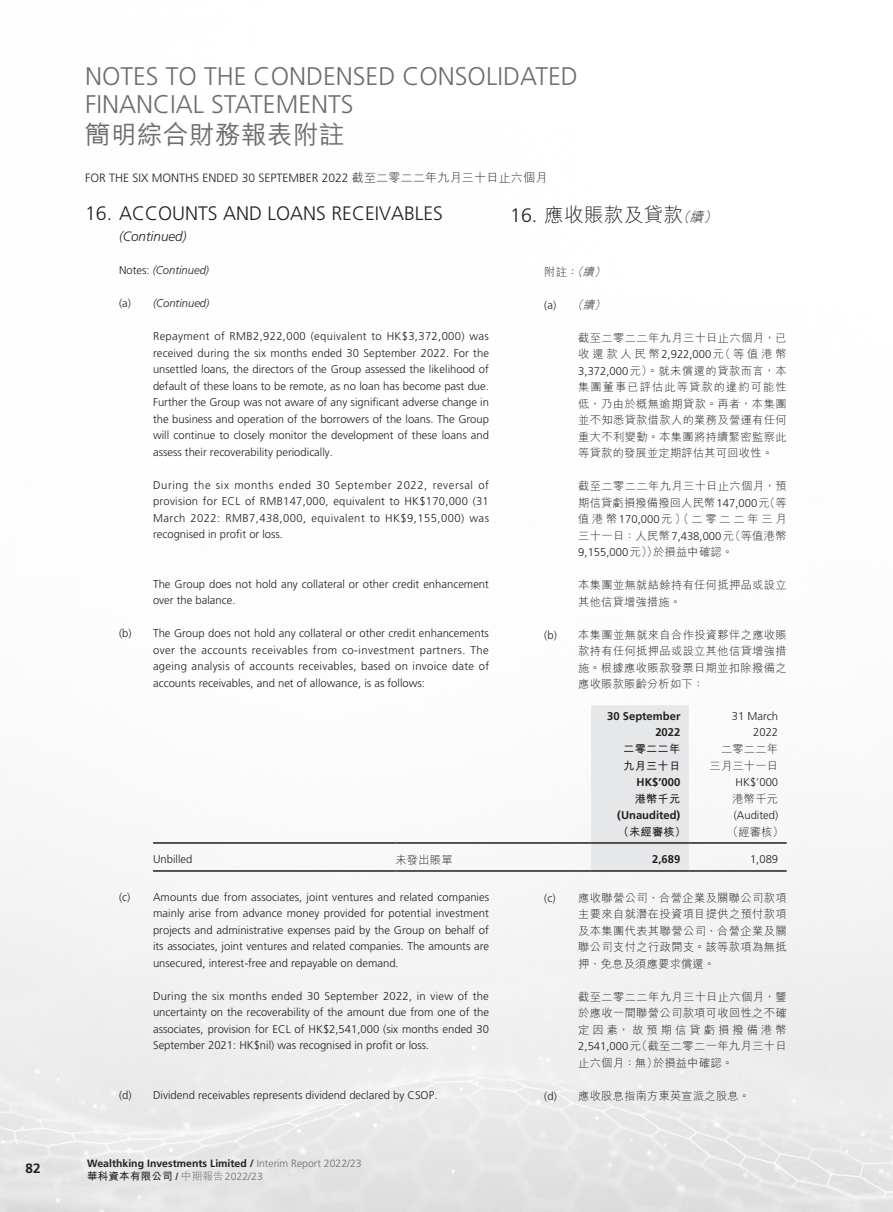
<style>
.page{position:relative;width:893px;height:1212px;background:#fff}
.page>*{position:absolute;margin:0;border:0;box-sizing:border-box;transform-origin:0 0}
.t1{font:300 25.5px/28.5px "Frutiger LT Std";color:#6c6d70}
.t2{font:500 25.5px "M Hei HK";letter-spacing:.02em;color:#6c6d70}
._01_H1_E{font:300 19.5px "Frutiger LT Std";color:#231f20}
._001_H1_C{font:300 19.5px "M Hei HK";letter-spacing:.02em;color:#231f20}
._01_H1_E-2{font:italic 300 13.5px "Frutiger LT Std";color:#231f20}
.t3{font:700 13.5px "Frutiger LT Std";color:#231f20}
.t4{font:300 12px "Frutiger LT Std";color:#231f20}
._06_Notes_E{font:300 11.25px/16.5px "Frutiger LT Std";color:#231f20;text-align:justify}
._006_Notes_C{font:300 11.25px/16.5px "M Hei HK";letter-spacing:.03em;color:#231f20;text-align:justify}
._51_N_Table_txt{font:300 11.25px "Frutiger LT Std";color:#231f20}
._51_N_Table_txt-2{font:700 11.25px "Frutiger LT Std";color:#231f20}
._06_Notes_E-2{font:italic 300 11.25px "Frutiger LT Std";color:#231f20}
._51_N_Table_txt-3{font:300 11.25px "M Hei HK";letter-spacing:.02em;color:#231f20}
._51_N_Table_txt-4{font:700 11.25px "M Hei HK";letter-spacing:.02em;color:#231f20}
._006_Notes_C-2{font:300 11.25px "Frutiger LT Std";color:#231f20}
.t5{font:700 10.5px "Frutiger LT Std";color:#231f20}
.t6{font:700 10.5px "M Hei HK";letter-spacing:.02em;color:#231f20}
.s1{font-family:"M Hei HK"}
.s2{font-style:normal}
.s3{font-family:"Frutiger LT Std"}
.s4{font-style:italic;font-size:13.5px}
.s5{font-style:italic}
.s6{font-family:"M Hei HK";font-style:italic}
.s7{font-weight:300;color:#6c6d70}
.s8{font-family:"Frutiger LT Std";font-stretch:condensed}
.s9{font-family:"Frutiger LT Std";font-weight:300;color:#6c6d70}
</style>
<div class="page">
<div style="left:591px;top:705px;width:98px;height:165px;background:#e6e7e9"></div>
<hr style="left:153px;top:842px;width:242px;height:2px;background:#231f20">
<hr style="left:395px;top:842px;width:196px;height:2px;background:#231f20">
<hr style="left:591px;top:842px;width:98px;height:2px;background:#231f20">
<hr style="left:689px;top:842px;width:98px;height:2px;background:#231f20">
<hr style="left:153px;top:870px;width:242px;height:2px;background:#231f20">
<hr style="left:395px;top:870px;width:196px;height:2px;background:#231f20">
<hr style="left:591px;top:870px;width:98px;height:2px;background:#231f20">
<hr style="left:689px;top:870px;width:98px;height:2px;background:#231f20">
<h1 class="t1" style="left:85px;top:62px;width:494px">NOTES TO THE CONDENSED CONSOLIDATED<br>FINANCIAL STATEMENTS</h1>
<h1 class="t2" style="left:85px;top:116px;width:261px">簡明綜合財務報表附註</h1>
<p class="t4" style="left:85px;top:171px;width:464px">FOR THE SIX MONTHS ENDED 30 SEPTEMBER 2022 <span class="s1">截至二零二二年九月三十日止六個月</span></p>
<p class="_01_H1_E" style="left:85px;top:203px;width:360px">16. ACCOUNTS AND LOANS RECEIVABLES</p>
<p class="_01_H1_E-2" style="left:119px;top:229px;width:69px">(Continued)</p>
<p class="_06_Notes_E-2" style="left:119px;top:264px;width:92px"><span class="s2">Notes:</span> (Continued)</p>
<p class="_06_Notes_E-2" style="left:119px;top:297px;width:92px"><span class="s2">(a)</span> (Continued)</p>
<p class="_06_Notes_E" style="left:153px;top:328px;width:338px">Repayment of RMB2,922,000 (equivalent to HK$3,372,000) was received during the six months ended 30 September 2022. For the unsettled loans, the directors of the Group assessed the likelihood of default of these loans to be remote, as no loan has become past due.<br>Further the Group was not aware of any significant adverse change in the business and operation of the borrowers of the loans. The Group will continue to closely monitor the development of these loans and assess their recoverability periodically.</p>
<p class="_06_Notes_E" style="left:153px;top:477px;width:337px">During the six months ended 30 September 2022, reversal of provision for ECL of RMB147,000, equivalent to HK$170,000 (31<br>March 2022: RMB7,438,000, equivalent to HK$9,155,000) was recognised in profit or loss.</p>
<p class="_06_Notes_E" style="left:153px;top:576px;width:337px">The Group does not hold any collateral or other credit enhancement over the balance.</p>
<p class="_06_Notes_E" style="left:153px;top:625px;width:338px;text-indent:-34px">(b) The Group does not hold any collateral or other credit enhancements over the accounts receivables from co-investment partners. The ageing analysis of accounts receivables, based on invoice date of accounts receivables, and net of allowance, is as follows:</p>
<p class="_001_H1_C" style="left:510px;top:204px;width:211px"><span class="s3">16.</span> 應收賬款及貸款<span class="s4">（續）</span></p>
<p class="_006_Notes_C" style="left:544px;top:263px;width:65px">附註：<span class="s5">（續）</span></p>
<p class="_006_Notes_C-2" style="left:544px;top:298px;width:65px">(a) <span class="s6">（續）</span></p>
<p class="_006_Notes_C" style="left:578px;top:329px;width:210px">截至二零二二年九月三十日止六個月，已收還款人民幣<span class="s3">2,922,000</span>元（等值港幣<span class="s3">3,372,000</span>元）。就未償還的貸款而言，本集團董事已評估此等貸款的違約可能性低，乃由於概無逾期貸款。再者，本集團並不知悉貸款借款人的業務及營運有任何重大不利變動。本集團將持續緊密監察此等貸款的發展並定期評估其可回收性。</p>
<p class="_006_Notes_C" style="left:578px;top:477px;width:210px">截至二零二二年九月三十日止六個月，預期信貸虧損撥備撥回人民幣<span class="s3">147,000</span>元（等值港幣<span class="s3">170,000</span>元）（二零二二年三月三十一日：人民幣<span class="s3">7,438,000</span>元（等值港幣<span class="s3">9,155,000</span>元））於損益中確認。</p>
<p class="_006_Notes_C" style="left:578px;top:576px;width:210px">本集團並無就結餘持有任何抵押品或設立其他信貸增強措施。</p>
<p class="_006_Notes_C" style="left:578px;top:626px;width:210px;text-indent:-34px"><span class="s3">(b)</span> 本集團並無就來自合作投資夥伴之應收賬款持有任何抵押品或設立其他信貸增強措施。根據應收賬款發票日期並扣除撥備之應收賬款賬齡分析如下：</p>
<p class="_51_N_Table_txt-2" style="left:607px;top:709px;width:75px">30 September</p>
<p class="_51_N_Table_txt" style="left:732px;top:710px;width:48px">31 March</p>
<p class="_51_N_Table_txt-2" style="left:655px;top:726px;width:27px">2022</p>
<p class="_51_N_Table_txt" style="left:753px;top:726px;width:27px">2022</p>
<p class="_51_N_Table_txt-4" style="left:623px;top:741px;width:59px">二零二二年</p>
<p class="_51_N_Table_txt-4" style="left:623px;top:757px;width:59px">九月三十日</p>
<p class="_51_N_Table_txt-3" style="left:721px;top:743px;width:59px">二零二二年</p>
<p class="_51_N_Table_txt-3" style="left:709px;top:760px;width:70px">三月三十一日</p>
<p class="_51_N_Table_txt-2" style="left:637px;top:775px;width:45px">HK$’000</p>
<p class="_51_N_Table_txt" style="left:736px;top:776px;width:44px">HK$’000</p>
<p class="_51_N_Table_txt-4" style="left:635px;top:790px;width:47px">港幣千元</p>
<p class="_51_N_Table_txt-3" style="left:732px;top:793px;width:47px">港幣千元</p>
<p class="_51_N_Table_txt-2" style="left:617px;top:808px;width:65px">(Unaudited)</p>
<p class="_51_N_Table_txt" style="left:734px;top:809px;width:46px">(Audited)</p>
<p class="_51_N_Table_txt-4" style="left:618px;top:823px;width:70px">（未經審核）</p>
<p class="_51_N_Table_txt-3" style="left:727px;top:826px;width:58px">（經審核）</p>
<p class="_51_N_Table_txt" style="left:153px;top:853px;width:41px">Unbilled</p>
<p class="_51_N_Table_txt-3" style="left:395px;top:854px;width:59px">未發出賬單</p>
<p class="_51_N_Table_txt-2" style="left:652px;top:853px;width:30px">2,689</p>
<p class="_51_N_Table_txt" style="left:750px;top:853px;width:30px">1,089</p>
<p class="_06_Notes_E" style="left:153px;top:889px;width:338px;text-indent:-34px">(c) Amounts due from associates, joint ventures and related companies mainly arise from advance money provided for potential investment projects and administrative expenses paid by the Group on behalf of its associates, joint ventures and related companies. The amounts are unsecured, interest-free and repayable on demand.</p>
<p class="_06_Notes_E" style="left:153px;top:988px;width:337px">During the six months ended 30 September 2022, in view of the uncertainty on the recoverability of the amount due from one of the associates, provision for ECL of HK$2,541,000 (six months ended 30<br>September 2021: HK$nil) was recognised in profit or loss.</p>
<p class="_06_Notes_E" style="left:119px;top:1087px;width:320px">(d) Dividend receivables represents dividend declared by CSOP.</p>
<p class="_006_Notes_C" style="left:578px;top:889px;width:210px;text-indent:-34px"><span class="s3">(c)</span> 應收聯營公司、合營企業及關聯公司款項主要來自就潛在投資項目提供之預付款項及本集團代表其聯營公司、合營企業及關聯公司支付之行政開支。該等款項為無抵押、免息及須應要求償還。</p>
<p class="_006_Notes_C" style="left:578px;top:988px;width:210px">截至二零二二年九月三十日止六個月，鑒於應收一間聯營公司款項可收回性之不確定因素，故預期信貸虧損撥備港幣<span class="s3">2,541,000</span>元（截至二零二一年九月三十日止六個月：無）於損益中確認。</p>
<p class="_006_Notes_C" style="left:544px;top:1087px;width:207px"><span class="s3">(d)</span> 應收股息指南方東英宣派之股息。</p>
<p class="t3" style="left:25px;top:1161px;width:17px">82</p>
<p class="t5" style="left:87px;top:1157px;width:276px">Wealthking Investments Limited / <span class="s7">Interim Report 2022/23</span></p>
<p class="t6" style="left:87px;top:1168px;width:177px">華科資本有限公司 <span class="s8">/</span> <span class="s7">中期報告</span><span class="s9">2022/23</span></p>
</div>
